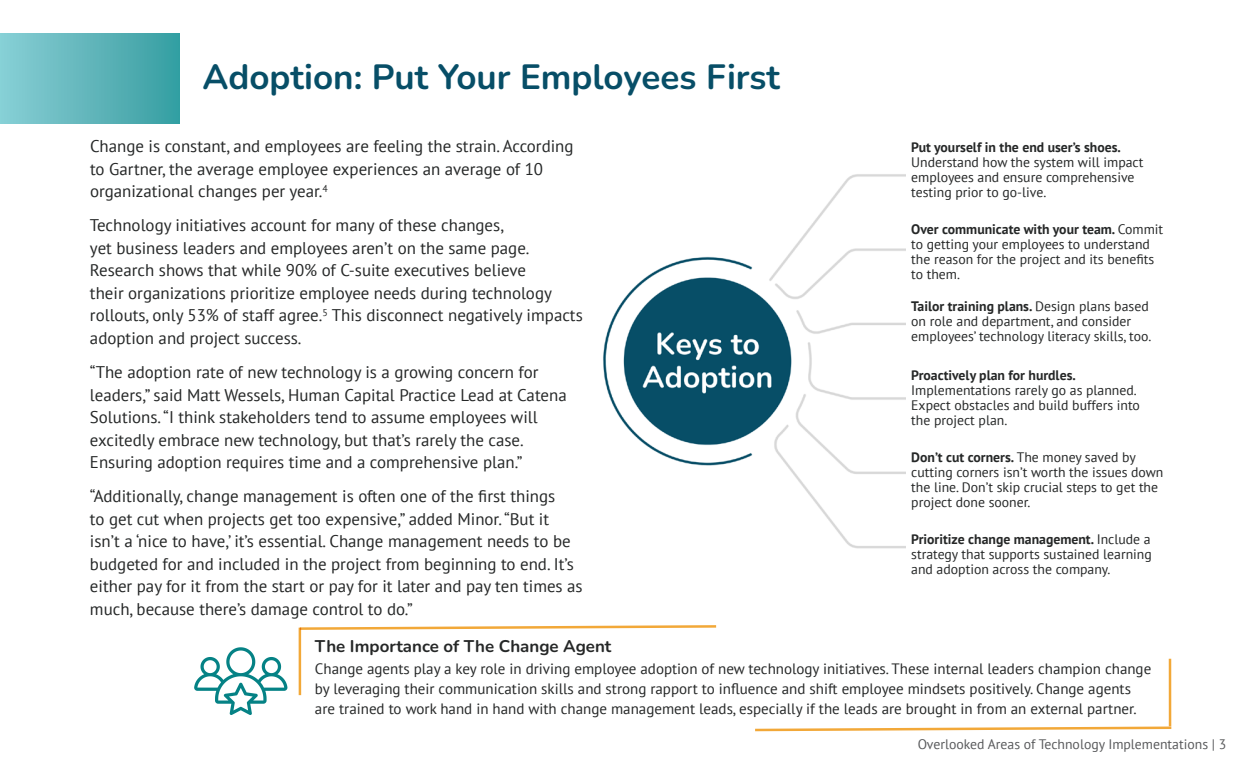
<style>
.page{position:relative;width:1260px;height:765px;background:#fff}
.page>*{position:absolute;margin:0;border:0;box-sizing:border-box;transform-origin:0 0}
.t1{font:700 35px "Nunito";color:#074e67}
.t2{font:16.88px/22.5px "PT Sans";color:#252727}
.t3{font:700 16.88px "Nunito";color:#252727}
.t4{font:15px/20px "PT Sans";color:#252727}
.t5{font:13.75px/15px "PT Sans";color:#252727}
.t6{font:700 13.75px "PT Sans";color:#252727}
.t7{font:13.75px "PT Sans";color:#58595b}
.s1{font-weight:700}
</style>
<div class="page">
<img style="left:603px;top:174px;width:302px;height:375px">
<div style="left:0;top:34px;width:180px;height:90px;background:linear-gradient(to right,#8acfd5,#369ea1)"></div>
<svg style="left:194px;top:647px;width:93px;height:68px"></svg>
<svg style="left:755px;top:725px;width:417px;height:7px"></svg>
<hr style="left:1169px;top:659px;width:2px;height:67px;background:#f2a838">
<hr style="left:299px;top:628px;width:2px;height:67px;background:#f2a838">
<svg style="left:298px;top:625px;width:419px;height:6px"></svg>
<h1 class="t1" style="left:202px;top:53px;width:579px">Adoption: Put Your Employees First</h1>
<p class="t2" style="left:90px;top:135px;width:485px">Change is constant, and employees are feeling the strain. According to Gartner, the average employee experiences an average of 10 organizational changes per year.<sup>4</sup></p>
<p class="t2" style="left:90px;top:214px;width:494px">Technology initiatives account for many of these changes,<br>yet business leaders and employees aren’t on the same page.<br>Research shows that while 90% of C-suite executives believe<br>their organizations prioritize employee needs during technology rollouts, only 53% of staff agree.<sup>5</sup> This disconnect negatively impacts adoption and project success.</p>
<p class="t2" style="left:90px;top:361px;width:478px">“The adoption rate of new technology is a growing concern for leaders,” said Matt Wessels, Human Capital Practice Lead at Catena Solutions. “I think stakeholders tend to assume employees will excitedly embrace new technology, but that’s rarely the case.<br>Ensuring adoption requires time and a comprehensive plan.”</p>
<p class="t2" style="left:90px;top:485px;width:494px">“Additionally, change management is often one of the first things<br>to get cut when projects get too expensive,” added Minor. “But it isn’t a ‘nice to have,’ it’s essential. Change management needs to be budgeted for and included in the project from beginning to end. It’s either pay for it from the start or pay for it later and pay ten times as much, because there’s damage control to do.”</p>
<p class="t3" style="left:315px;top:634px;width:298px">The Importance of The Change Agent</p>
<p class="t4" style="left:315px;top:658px;width:838px">Change agents play a key role in driving employee adoption of new technology initiatives. These internal leaders champion change by leveraging their communication skills and strong rapport to influence and shift employee mindsets positively. Change agents are trained to work hand in hand with change management leads, especially if the leads are brought in from an external partner.</p>
<p class="t6" style="left:911px;top:138px;width:211px">Put yourself in the end user’s shoes.</p>
<p class="t5" style="left:911px;top:154px;width:234px">Understand how the system will impact employees and ensure comprehensive testing prior to go-live.</p>
<p class="t5" style="left:911px;top:221px;width:254px"><span class="s1">Over communicate with your team.</span> Commit to getting your employees to understand the reason for the project and its benefits to them.</p>
<p class="t5" style="left:911px;top:299px;width:242px"><span class="s1">Tailor training plans.</span> Design plans based on role and department, and consider employees’ technology literacy skills, too.</p>
<p class="t6" style="left:911px;top:366px;width:166px">Proactively plan for hurdles.</p>
<p class="t5" style="left:911px;top:382px;width:230px">Implementations rarely go as planned.<br>Expect obstacles and build buffers into the project plan.</p>
<p class="t5" style="left:911px;top:449px;width:254px"><span class="s1">Don’t cut corners.</span> The money saved by cutting corners isn’t worth the issues down the line. Don’t skip crucial steps to get the project done sooner.</p>
<p class="t5" style="left:911px;top:531px;width:242px;text-align:justify"><span class="s1">Prioritize change management.</span> Include a strategy that supports sustained learning and adoption across the company.</p>
<p class="t7" style="left:918px;top:736px;width:310px">Overlooked Areas of Technology Implementations | 3</p>
</div>
